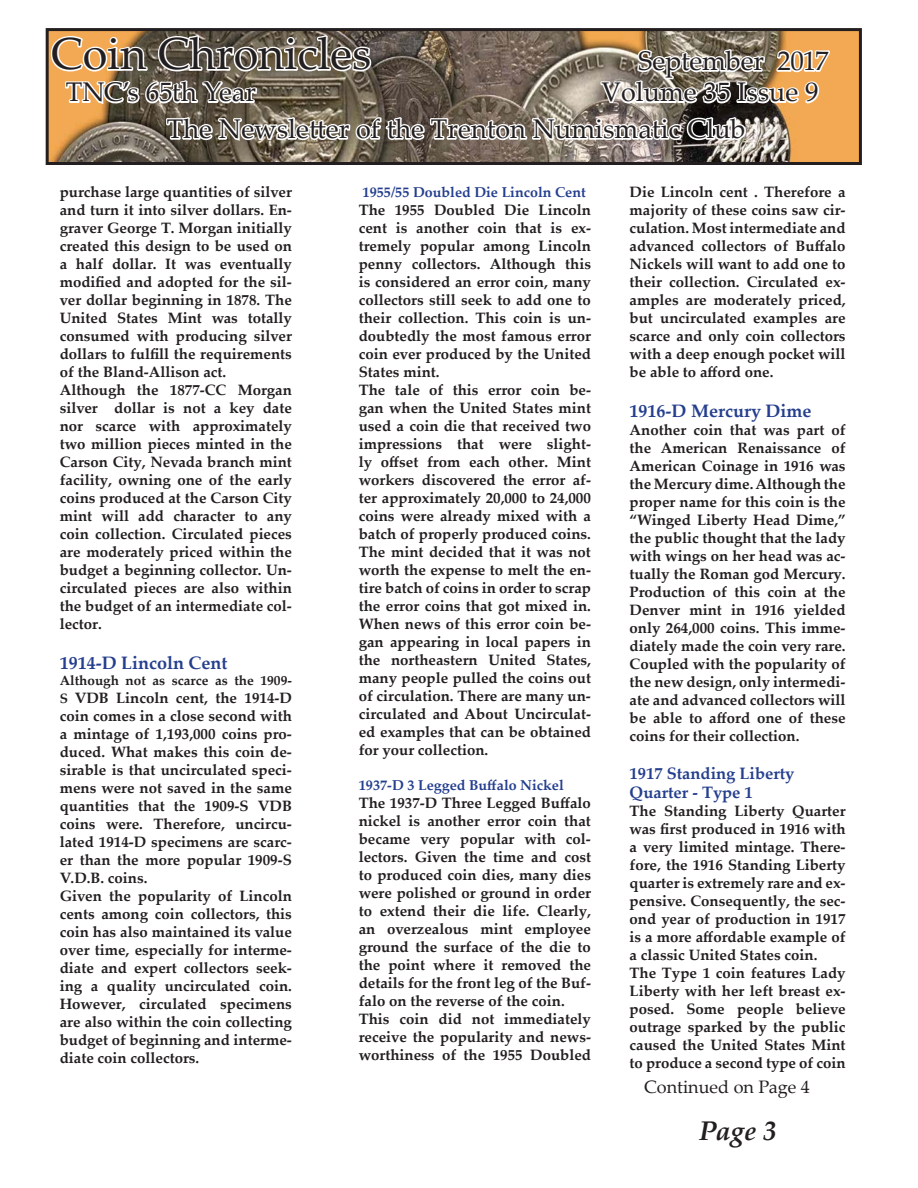
<style>
.page{position:relative;width:918px;height:1188px;background:#fff}
.page>*{position:absolute;margin:0;border:0;box-sizing:border-box;transform-origin:0 0}
.t1{font:45px "Palatino Linotype";color:#231f20}
.t2{font:27px "Palatino Linotype";color:#231f20}
.t3{font:italic 700 27px "Palatino Linotype";color:#231f20}
.t4{font:700 18px "Palatino Linotype";color:#253f8e}
.t5{font:18px "Palatino Linotype";color:#231f20}
.t6{font:700 16.5px/19.8px "Palatino Linotype";color:#253f8e}
.t7{font:700 15px/18px "Palatino Linotype";color:#231f20}
.t8{font:700 14.25px "Palatino Linotype";color:#253f8e}
.t9{font:700 13.5px "Palatino Linotype";color:#231f20}
.s1{font-size:13.5px}
</style>
<div class="page">
<img style="left:50px;top:32px;width:808px;height:129px">
<div style="left:46px;top:28px;width:816px;height:137px;border:3px solid #231f20"></div>
<svg style="left:49px;top:28px;width:784px;height:116px"></svg>
<h1 class="t1" style="left:51px;top:22px;width:322px">Coin Chronicles</h1>
<h2 class="t2" style="left:638px;top:42px;width:192px">September 2017</h2>
<h2 class="t2" style="left:66px;top:73px;width:192px">TNC’s 65th Year</h2>
<h2 class="t2" style="left:602px;top:73px;width:219px">Volume 35 Issue 9</h2>
<h2 class="t2" style="left:167px;top:110px;width:580px">The Newsletter of the Trenton Numismatic Club</h2>
<p class="t7" style="left:60px;top:183px;width:234px">purchase large quantities of silver and turn it into silver dollars. En&shy;graver George T. Morgan initially created this design to be used on a half dollar. It was eventually modified and adopted for the sil&shy;ver dollar beginning in 1878. The<br>United States Mint was totally consumed with producing silver dollars to fulfill the requirements of the Bland-Allison act.<br>Although the 1877-CC Morgan silver dollar is not a key date nor scarce with approximately two million pieces minted in the<br>Carson City, Nevada branch mint facility, owning one of the early coins produced at the Carson City mint will add character to any coin collection. Circulated pieces are moderately priced within the budget a beginning collector. Un&shy;circulated pieces are also within the budget of an intermediate col&shy;lector.</p>
<p class="t4" style="left:60px;top:650px;width:169px">1914-D Lincoln Cent</p>
<p class="t9" style="left:60px;top:671px;width:234px">Although not as scarce as the 1909-</p>
<p class="t7" style="left:60px;top:688px;width:234px"><span class="s1">S</span> VDB Lincoln cent, the 1914-D coin comes in a close second with a mintage of 1,193,000 coins pro&shy;duced. What makes this coin de&shy;sirable is that uncirculated speci&shy;mens were not saved in the same quantities that the 1909-S VDB coins were. Therefore, uncircu&shy;lated 1914-D specimens are scarc&shy;er than the more popular 1909-S<br>V.D.B. coins.<br>Given the popularity of Lincoln cents among coin collectors, this coin has also maintained its value over time, especially for interme&shy;diate and expert collectors seek&shy;ing a quality uncirculated coin.<br>However, circulated specimens are also within the coin collecting budget of beginning and interme&shy;diate coin collectors.</p>
<p class="t8" style="left:363px;top:182px;width:225px">1955/55 Doubled Die Lincoln Cent</p>
<p class="t7" style="left:359px;top:201px;width:234px">The 1955 Doubled Die Lincoln cent is another coin that is ex&shy;tremely popular among Lincoln penny collectors. Although this is considered an error coin, many collectors still seek to add one to their collection. This coin is un&shy;doubtedly the most famous error coin ever produced by the United<br>States mint.<br>The tale of this error coin be&shy;gan when the United States mint used a coin die that received two impressions that were slight&shy;ly offset from each other. Mint workers discovered the error af&shy;ter approximately 20,000 to 24,000 coins were already mixed with a batch of properly produced coins.<br>The mint decided that it was not worth the expense to melt the en&shy;tire batch of coins in order to scrap the error coins that got mixed in.<br>When news of this error coin be&shy;gan appearing in local papers in the northeastern United States, many people pulled the coins out of circulation. There are many un&shy;circulated and About Uncirculat&shy;ed examples that can be obtained for your collection.</p>
<p class="t8" style="left:359px;top:775px;width:206px">1937-D 3 Legged Buffalo Nickel</p>
<p class="t7" style="left:359px;top:794px;width:234px">The 1937-D Three Legged Buffalo nickel is another error coin that became very popular with col&shy;lectors. Given the time and cost to produced coin dies, many dies were polished or ground in order to extend their die life. Clearly, an overzealous mint employee ground the surface of the die to the point where it removed the details for the front leg of the Buf&shy;falo on the reverse of the coin.<br>This coin did not immediately receive the popularity and news&shy;worthiness of the 1955 Doubled</p>
<p class="t7" style="left:630px;top:183px;width:218px;text-align:justify">Die Lincoln cent . Therefore a majority of these coins saw cir&shy;culation. Most intermediate and advanced collectors of Buffalo Nickels will want to add one to their collection. Circulated ex&shy;amples are moderately priced, but uncirculated examples are scarce and only coin collectors with a deep enough pocket will be able to afford one.</p>
<p class="t4" style="left:630px;top:398px;width:183px">1916-D Mercury Dime</p>
<p class="t7" style="left:630px;top:420px;width:218px;text-align:justify">Another coin that was part of the American Renaissance of American Coinage in 1916 was the Mercury dime. Although the proper name for this coin is the “Winged Liberty Head Dime,” the public thought that the lady with wings on her head was ac&shy;tually the Roman god Mercury.<br>Production of this coin at the Denver mint in 1916 yielded only 264,000 coins. This imme&shy;diately made the coin very rare.<br>Coupled with the popularity of the new design, only intermedi&shy;ate and advanced collectors will be able to afford one of these coins for their collection.</p>
<p class="t6" style="left:630px;top:763px;width:166px">1917 Standing Liberty<br>Quarter - Type 1</p>
<p class="t7" style="left:630px;top:802px;width:218px">The Standing Liberty Quarter was first produced in 1916 with a very limited mintage. There&shy;fore, the 1916 Standing Liberty quarter is extremely rare and ex&shy;pensive. Consequently, the sec&shy;ond year of production in 1917 is a more affordable example of a classic United States coin.<br>The Type 1 coin features Lady<br>Liberty with her left breast ex&shy;posed. Some people believe outrage sparked by the public caused the United States Mint to produce a second type of coin</p>
<p class="t5" style="left:644px;top:1074px;width:167px">Continued on Page 4</p>
<h2 class="t3" style="left:699px;top:1112px;width:79px">Page 3</h2>
</div>
